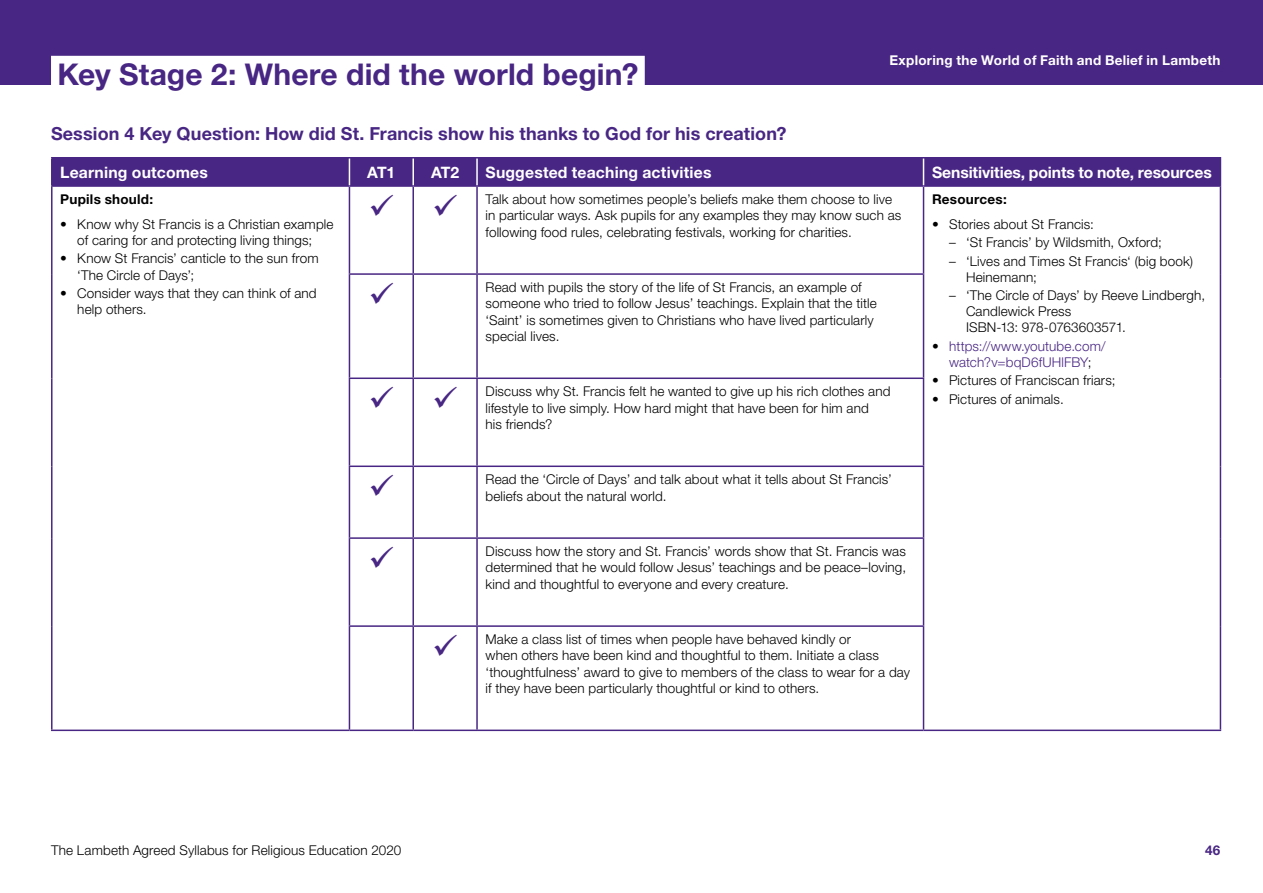
<style>
.page{position:relative;width:1263px;height:893px;background:#fff}
.page>*{position:absolute;margin:0;border:0;box-sizing:border-box;transform-origin:0 0}
.t1{font:700 30px "Helvetica Neue LT Std";letter-spacing:.005em;color:#482683}
.t2{font:700 18px "Helvetica Neue LT Std";letter-spacing:.005em;color:#482683}
.t3{font:700 15.75px "Helvetica Neue LT Std";letter-spacing:.005em;color:#fff}
.t4{font:300 13.5px/16.2px "Helvetica Neue LT Std";letter-spacing:.01em;color:#000}
.t5{font:300 13.5px/16.2px "Helvetica Neue LT Std";letter-spacing:.01em;color:#482683;text-align:center}
.t6{font:700 13.5px "Helvetica Neue LT Std";letter-spacing:.02em;color:#fff}
.t7{font:700 13.5px "Helvetica Neue LT Std";letter-spacing:.015em;color:#000}
.t8{font:700 13.5px "Helvetica Neue LT Std";color:#482683}
.s1{color:#000}
</style>
<div class="page">
<div style="left:0;top:0;width:1263px;height:85px;background:#482683"></div>
<div style="left:51px;top:56px;width:594px;height:42px;background:#fff"></div>
<div style="left:52px;top:158px;width:297px;height:28px;background:#482683"></div>
<div style="left:349px;top:158px;width:64px;height:28px;background:#482683"></div>
<div style="left:413px;top:158px;width:64px;height:28px;background:#482683"></div>
<div style="left:477px;top:158px;width:446px;height:28px;background:#482683"></div>
<div style="left:923px;top:158px;width:297px;height:28px;background:#482683"></div>
<hr style="left:51px;top:157px;width:298px;height:2px;background:#482683">
<hr style="left:51px;top:159px;width:2px;height:26px;background:#482683">
<hr style="left:349px;top:157px;width:64px;height:2px;background:#482683">
<hr style="left:413px;top:157px;width:64px;height:2px;background:#482683">
<hr style="left:477px;top:157px;width:446px;height:2px;background:#482683">
<hr style="left:923px;top:157px;width:298px;height:2px;background:#482683">
<svg style="left:1220px;top:159px;width:1px;height:26px"></svg>
<hr style="left:51px;top:185px;width:298px;height:2px;background:#482683">
<hr style="left:51px;top:187px;width:2px;height:87px;background:#482683">
<hr style="left:51px;top:274px;width:2px;height:104px;background:#482683">
<hr style="left:51px;top:378px;width:2px;height:88px;background:#482683">
<hr style="left:51px;top:466px;width:2px;height:72px;background:#482683">
<hr style="left:51px;top:538px;width:2px;height:88px;background:#482683">
<hr style="left:51px;top:626px;width:2px;height:104px;background:#482683">
<hr style="left:51px;top:730px;width:298px;height:1px;background:#482683">
<hr style="left:349px;top:185px;width:64px;height:2px;background:#482683">
<hr style="left:349px;top:187px;width:1px;height:86px;background:#482683">
<hr style="left:413px;top:185px;width:64px;height:2px;background:#482683">
<hr style="left:412px;top:187px;width:2px;height:86px;background:#482683">
<hr style="left:477px;top:185px;width:446px;height:2px;background:#482683">
<hr style="left:476px;top:187px;width:2px;height:86px;background:#482683">
<hr style="left:923px;top:185px;width:298px;height:2px;background:#482683">
<hr style="left:923px;top:187px;width:1px;height:86px;background:#482683">
<hr style="left:1220px;top:187px;width:1px;height:87px;background:#482683">
<hr style="left:1220px;top:274px;width:1px;height:104px;background:#482683">
<hr style="left:1220px;top:378px;width:1px;height:88px;background:#482683">
<hr style="left:1220px;top:466px;width:1px;height:72px;background:#482683">
<hr style="left:1220px;top:538px;width:1px;height:88px;background:#482683">
<hr style="left:1220px;top:626px;width:1px;height:104px;background:#482683">
<hr style="left:923px;top:730px;width:298px;height:1px;background:#482683">
<hr style="left:349px;top:273px;width:64px;height:2px;background:#482683">
<hr style="left:349px;top:275px;width:1px;height:102px;background:#482683">
<hr style="left:413px;top:273px;width:64px;height:2px;background:#482683">
<hr style="left:412px;top:275px;width:2px;height:102px;background:#482683">
<hr style="left:477px;top:273px;width:447px;height:2px;background:#482683">
<hr style="left:476px;top:275px;width:2px;height:102px;background:#482683">
<hr style="left:923px;top:275px;width:1px;height:102px;background:#482683">
<hr style="left:349px;top:377px;width:64px;height:2px;background:#482683">
<hr style="left:349px;top:379px;width:1px;height:87px;background:#482683">
<hr style="left:413px;top:377px;width:64px;height:2px;background:#482683">
<hr style="left:412px;top:379px;width:2px;height:87px;background:#482683">
<hr style="left:477px;top:377px;width:447px;height:2px;background:#482683">
<hr style="left:476px;top:379px;width:2px;height:87px;background:#482683">
<hr style="left:923px;top:379px;width:1px;height:87px;background:#482683">
<hr style="left:349px;top:466px;width:64px;height:1px;background:#482683">
<hr style="left:349px;top:467px;width:1px;height:70px;background:#482683">
<hr style="left:413px;top:466px;width:64px;height:1px;background:#482683">
<hr style="left:412px;top:467px;width:2px;height:70px;background:#482683">
<hr style="left:477px;top:466px;width:447px;height:1px;background:#482683">
<hr style="left:476px;top:467px;width:2px;height:70px;background:#482683">
<hr style="left:923px;top:467px;width:1px;height:70px;background:#482683">
<hr style="left:349px;top:537px;width:64px;height:2px;background:#482683">
<hr style="left:349px;top:539px;width:1px;height:86px;background:#482683">
<hr style="left:413px;top:537px;width:64px;height:2px;background:#482683">
<hr style="left:412px;top:539px;width:2px;height:86px;background:#482683">
<hr style="left:477px;top:537px;width:447px;height:2px;background:#482683">
<hr style="left:476px;top:539px;width:2px;height:86px;background:#482683">
<hr style="left:923px;top:539px;width:1px;height:86px;background:#482683">
<hr style="left:349px;top:625px;width:64px;height:2px;background:#482683">
<hr style="left:349px;top:627px;width:1px;height:103px;background:#482683">
<hr style="left:413px;top:625px;width:64px;height:2px;background:#482683">
<hr style="left:412px;top:627px;width:2px;height:103px;background:#482683">
<hr style="left:477px;top:625px;width:447px;height:2px;background:#482683">
<hr style="left:476px;top:627px;width:2px;height:103px;background:#482683">
<hr style="left:923px;top:627px;width:1px;height:103px;background:#482683">
<hr style="left:349px;top:730px;width:64px;height:1px;background:#482683">
<hr style="left:413px;top:730px;width:64px;height:1px;background:#482683">
<hr style="left:477px;top:730px;width:446px;height:1px;background:#482683">
<svg style="left:349px;top:159px;width:1px;height:26px"></svg>
<hr style="left:412px;top:159px;width:2px;height:26px;background:#fff">
<hr style="left:476px;top:159px;width:2px;height:26px;background:#fff">
<svg style="left:923px;top:159px;width:1px;height:26px"></svg>
<svg style="left:412px;top:194px;width:1px;height:22px"></svg>
<svg style="left:412px;top:387px;width:1px;height:21px"></svg>
<h1 class="t1" style="left:57px;top:56px;width:582px">Key Stage 2: Where did the world begin?</h1>
<h2 class="t2" style="left:51px;top:123px;width:737px">Session 4 Key Question: How did St. Francis show his thanks to God for his creation?</h2>
<p class="t6" style="left:889px;top:52px;width:332px">Exploring the World of Faith and Belief in Lambeth</p>
<p class="t3" style="left:60px;top:162px;width:149px">Learning outcomes</p>
<p class="t3" style="left:367px;top:162px;width:30px">AT1</p>
<p class="t3" style="left:431px;top:162px;width:30px">AT2</p>
<p class="t3" style="left:485px;top:162px;width:227px">Suggested teaching activities</p>
<p class="t3" style="left:932px;top:162px;width:281px">Sensitivities, points to note, resources</p>
<p class="t7" style="left:60px;top:191px;width:94px">Pupils should:</p>
<p class="t4" style="left:60px;top:216px;width:275px;text-align:center">• Know why St Francis is a Christian example of caring for and protecting living things;</p>
<p class="t4" style="left:77px;top:250px;width:243px;text-indent:-17px">• Know St Francis’ canticle to the sun from ‘The Circle of Days’;</p>
<p class="t4" style="left:77px;top:285px;width:241px;text-indent:-17px">• Consider ways that they can think of and help others.</p>
<p class="t4" style="left:485px;top:191px;width:417px">Talk about how sometimes people’s beliefs make them choose to live in particular ways. Ask pupils for any examples they may know such as following food rules, celebrating festivals, working for charities.</p>
<p class="t7" style="left:932px;top:191px;width:76px">Resources:</p>
<p class="t4" style="left:932px;top:216px;width:163px">• Stories about St Francis:</p>
<p class="t4" style="left:949px;top:234px;width:214px">– ‘St Francis’ by Wildsmith, Oxford;</p>
<p class="t4" style="left:966px;top:252px;width:229px;text-indent:-17px">– ‘Lives and Times St Francis‘ (big book)<br>Heinemann;</p>
<p class="t4" style="left:966px;top:287px;width:241px;text-indent:-17px">– ‘The Circle of Days’ by Reeve Lindbergh,<br>Candlewick Press<br>ISBN-13: 978-0763603571.</p>
<p class="t5" style="left:932px;top:338px;width:175px"><span class="s1">•</span> https://www.youtube.com/ watch?v=bqD6fUHlFBY<span class="s1">;</span></p>
<p class="t4" style="left:932px;top:372px;width:185px">• Pictures of Franciscan friars;</p>
<p class="t4" style="left:932px;top:390px;width:133px">• Pictures of animals.</p>
<p class="t4" style="left:485px;top:279px;width:393px">Read with pupils the story of the life of St Francis, an example of someone who tried to follow Jesus’ teachings. Explain that the title ‘Saint’ is sometimes given to Christians who have lived particularly special lives.</p>
<p class="t4" style="left:485px;top:383px;width:406px">Discuss why St. Francis felt he wanted to give up his rich clothes and lifestyle to live simply. How hard might that have been for him and<br>his friends?</p>
<p class="t4" style="left:485px;top:471px;width:408px">Read the ‘Circle of Days’ and talk about what it tells about St Francis’ beliefs about the natural world.</p>
<p class="t4" style="left:485px;top:543px;width:422px;text-align:justify">Discuss how the story and St. Francis’ words show that St. Francis was determined that he would follow Jesus’ teachings and be peace–loving, kind and thoughtful to everyone and every creature.</p>
<p class="t4" style="left:485px;top:631px;width:426px">Make a class list of times when people have behaved kindly or<br>when others have been kind and thoughtful to them. Initiate a class ‘thoughtfulness’ award to give to members of the class to wear for a day if they have been particularly thoughtful or kind to others.</p>
<p class="t4" style="left:51px;top:842px;width:352px">The Lambeth Agreed Syllabus for Religious Education 2020</p>
<p class="t8" style="left:1205px;top:842px;width:17px">46</p>
</div>
